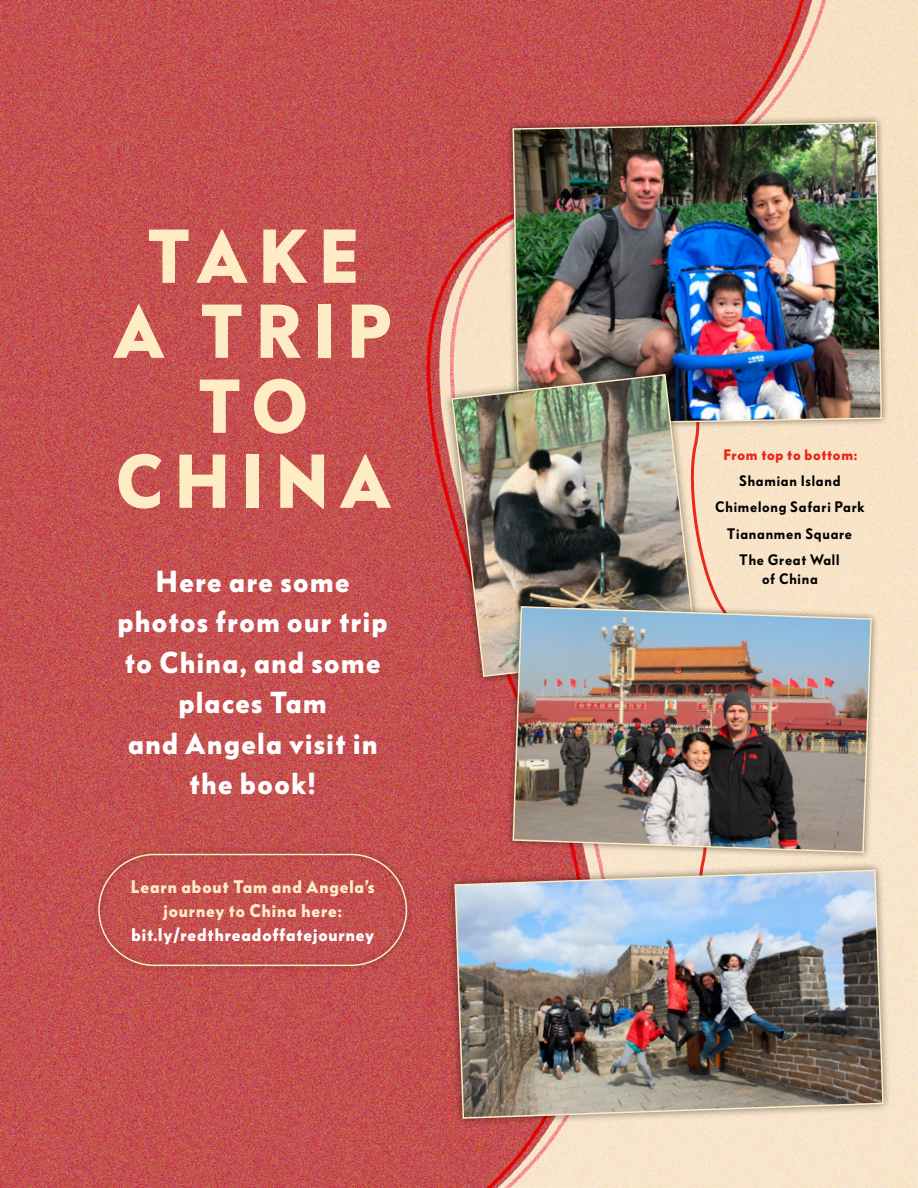
<style>
.page{position:relative;width:918px;height:1188px;background:#fff}
.page>*{position:absolute;margin:0;border:0;box-sizing:border-box;transform-origin:0 0}
.t1{font:700 75px/75px "Bauer Grotesk Pro";letter-spacing:.16em;color:#feecc4;text-align:center}
.t2{font:700 30px/40.5px "Bauer Grotesk Pro";letter-spacing:.05em;color:#fff;text-align:center}
.t3{font:700 18px/24px "Bauer Grotesk Pro";letter-spacing:.05em;color:#feecc4;text-align:center}
.t4{font:700 18px "Bauer Grotesk Pro";letter-spacing:.05em;color:#fff}
.t5{font:600 15px/26.2px "Bauer Grotesk Pro";letter-spacing:.05em;color:#000001;text-align:center}
.t6{font:700 15px "Bauer Grotesk Pro";letter-spacing:.04em;color:#ea271b}
</style>
<div class="page">
<img style="left:0;top:0;width:918px;height:1188px">
<svg style="left:705px;top:432px;width:44px;height:167px;background:#f7e0c4"></svg>
<div style="left:506px;top:115px;width:383px;height:317px;background:#000001;opacity:.5"></div>
<img style="left:512px;top:121px;width:371px;height:305px">
<div style="left:443px;top:366px;width:262px;height:319px;background:#000001;opacity:.5"></div>
<img style="left:451px;top:373px;width:247px;height:305px">
<div style="left:446px;top:862px;width:446px;height:265px;background:#000001;opacity:.5"></div>
<img style="left:454px;top:869px;width:431px;height:251px">
<div style="left:506px;top:599px;width:373px;height:261px;background:#000001;opacity:.5"></div>
<img style="left:512px;top:605px;width:361px;height:249px">
<div style="left:91px;top:847px;width:323px;height:126px;background:#000001;opacity:.5"></div>
<div style="left:98px;top:854px;width:309px;height:112px;border:2px solid #feecc4;border-radius:55px"></div>
<h1 class="t1" style="left:114px;top:216px;width:279px">TAKE<br>A TRIP<br>TO<br>CHINA</h1>
<p class="t2" style="left:118px;top:560px;width:271px">Here are some photos from our trip to China, and some places Tam<br>and Angela visit in the book!</p>
<p class="t3" style="left:131px;top:874px;width:245px">Learn about Tam and Angela’s journey to China here:</p>
<p class="t4" style="left:131px;top:921px;width:244px">bit.ly/redthreadoffatejourney</p>
<p class="t6" style="left:723px;top:443px;width:135px">From top to bottom:</p>
<p class="t5" style="left:715px;top:467px;width:151px">Shamian Island<br>Chimelong Safari Park<br>Tiananmen Square<br>The Great Wall</p>
<p class="t5" style="left:762px;top:565px;width:57px">of China</p>
</div>
